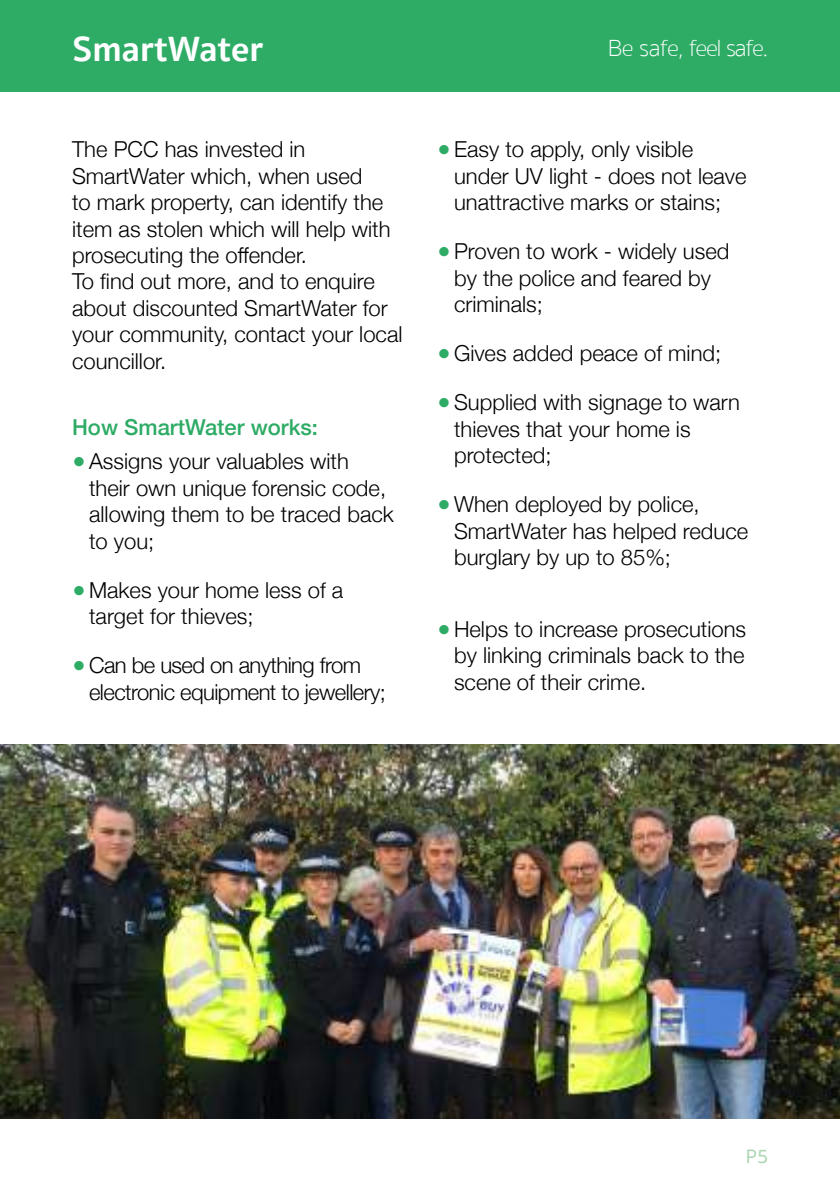
<style>
.page{position:relative;width:840px;height:1191px;background:#fff}
.page>*{position:absolute;margin:0;border:0;box-sizing:border-box;transform-origin:0 0}
.t1{font:700 36px "Sukhumvit Set";color:#fff}
.t2{font:100 24px "Sukhumvit Set";letter-spacing:-.05em;color:#fff}
.t3{font:300 22px/26.4px "Helvetica Neue";color:#000}
.t4{font:300 22px/26.4px "Helvetica Neue";letter-spacing:-.025em;color:#000}
.t5{font:500 22px "Helvetica Neue";color:#2eac66}
.t6{font:500 20px "Sukhumvit Set";color:#aed6b4}
.s1{font-weight:400;color:#2eac66}
</style>
<div class="page">
<div style="left:0;top:0;width:839px;height:91px;background:#2eac66"></div>
<img style="left:0;top:744px;width:839px;height:375px">
<h1 class="t1" style="left:73px;top:21px;width:192px">SmartWater</h1>
<p class="t3" style="left:72px;top:135px;width:332px">The PCC has invested in<br>SmartWater which, when used<br>to mark property, can identify the item as stolen which will help with prosecuting the offender.<br>To find out more, and to enquire about discounted SmartWater for your community, contact your local councillor.</p>
<p class="t5" style="left:72px;top:409px;width:247px">How SmartWater works:</p>
<p class="t3" style="left:89px;top:447px;width:306px;text-indent:-17px"><span class="s1">●</span>Assigns your valuables with their own unique forensic code, allowing them to be traced back to you;</p>
<p class="t3" style="left:89px;top:575px;width:256px;text-indent:-17px"><span class="s1">●</span> Makes your home less of a target for thieves;</p>
<p class="t4" style="left:89px;top:650px;width:298px;text-indent:-17px"><span class="s1">●</span> Can be used on anything from electronic equipment to jewellery;</p>
<p class="t2" style="left:607px;top:31px;width:161px">Be safe, feel safe.</p>
<p class="t3" style="left:454px;top:135px;width:294px;text-indent:-17px"><span class="s1">●</span>Easy to apply, only visible under UV light - does not leave unattractive marks or stains;</p>
<p class="t3" style="left:454px;top:237px;width:277px;text-indent:-17px"><span class="s1">●</span>Proven to work - widely used by the police and feared by criminals;</p>
<p class="t3" style="left:437px;top:338px;width:285px"><span class="s1">●</span>Gives added peace of mind;</p>
<p class="t3" style="left:454px;top:388px;width:287px;text-indent:-17px"><span class="s1">●</span>Supplied with signage to warn thieves that your home is protected;</p>
<p class="t3" style="left:454px;top:489px;width:295px;text-indent:-17px"><span class="s1">●</span>When deployed by police,<br>SmartWater has helped reduce burglary by up to 85%;</p>
<p class="t3" style="left:454px;top:614px;width:293px;text-align:justify;text-indent:-17px"><span class="s1">●</span> Helps to increase prosecutions by linking criminals back to the scene of their crime.</p>
<p class="t6" style="left:745px;top:1142px;width:24px">P5</p>
</div>
